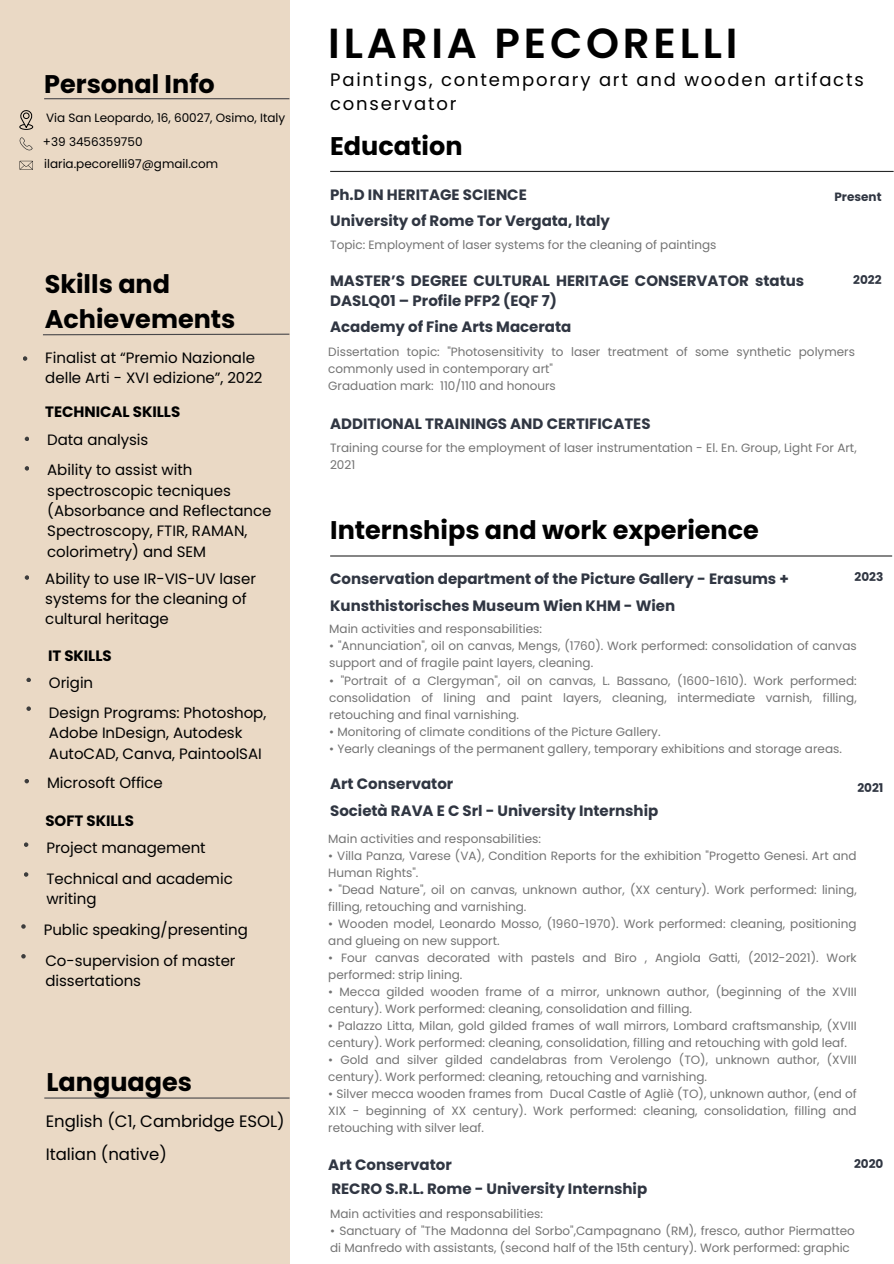
<style>
.page{position:relative;width:894px;height:1264px;background:#fff}
.page>*{position:absolute;margin:0;border:0;box-sizing:border-box;transform-origin:0 0}
.t1{font:600 42px "Poppins";letter-spacing:.09em;color:#000}
.t2{font:700 25.5px/34.8px "Poppins";color:#000}
.t3{font:18px/24.8px "Poppins";letter-spacing:.1em;color:#000}
.t4{font:16.5px "Poppins";letter-spacing:-.005em;color:#000}
.t5{font:15px/20.2px "Poppins";letter-spacing:-.005em;color:#000}
.t6{font:700 15px/20.2px "Poppins";color:#303642}
.t7{font:700 15px "Poppins";letter-spacing:-.005em;color:#000}
.t8{font:12px/17px "Poppins";color:#737373}
.t9{font:12px "Poppins";color:#000}
.t10{font:700 12px "Poppins";color:#303642}
</style>
<div class="page">
<div style="left:0;top:0;width:289px;height:1263px;background:#ead9c5"></div>
<hr style="left:330px;top:555px;width:561px;height:1px;background:#272828">
<hr style="left:330px;top:171px;width:563px;height:1px;background:#272828">
<svg style="left:23px;top:356px;width:4px;height:5px"></svg>
<svg style="left:25px;top:436px;width:4px;height:5px"></svg>
<svg style="left:25px;top:466px;width:4px;height:4px"></svg>
<svg style="left:25px;top:779px;width:4px;height:4px"></svg>
<svg style="left:26px;top:677px;width:5px;height:5px"></svg>
<svg style="left:26px;top:706px;width:5px;height:5px"></svg>
<svg style="left:43px;top:333px;width:247px;height:3px"></svg>
<hr style="left:44px;top:98px;width:245px;height:1px;background:#48474a">
<hr style="left:44px;top:1097px;width:245px;height:1px;background:#48474a">
<svg style="left:19px;top:110px;width:14px;height:20px"></svg>
<svg style="left:20px;top:137px;width:13px;height:13px"></svg>
<svg style="left:19px;top:161px;width:14px;height:9px"></svg>
<svg style="left:24px;top:842px;width:4px;height:5px"></svg>
<svg style="left:24px;top:872px;width:4px;height:4px"></svg>
<svg style="left:21px;top:924px;width:5px;height:4px"></svg>
<svg style="left:21px;top:954px;width:5px;height:4px"></svg>
<svg style="left:25px;top:575px;width:4px;height:5px"></svg>
<p class="t2" style="left:44px;top:66px;width:172px">Personal Info</p>
<p class="t9" style="left:46px;top:110px;width:240px">Via San Leopardo, 16, 60027, Osimo, Italy</p>
<h2 class="t9" style="left:43px;top:134px;width:101px">+39 3456359750</h2>
<p class="t9" style="left:44px;top:155px;width:175px">ilaria.pecorelli97@gmail.com</p>
<h5 class="t2" style="left:45px;top:267px;width:192px">Skills and<br>Achievements</h5>
<p class="t5" style="left:45px;top:347px;width:219px">Finalist at “Premio Nazionale delle Arti - XVI edizione”, 2022</p>
<p class="t7" style="left:45px;top:401px;width:136px">TECHNICAL SKILLS</p>
<p class="t5" style="left:47px;top:429px;width:103px">Data analysis</p>
<h5 class="t5" style="left:47px;top:460px;width:226px">Ability to assist with spectroscopic tecniques (Absorbance and Reflectance<br>Spectroscopy, FTIR, RAMAN, colorimetry) and SEM</h5>
<p class="t5" style="left:45px;top:568px;width:212px">Ability to use IR-VIS-UV laser systems for the cleaning of cultural heritage</p>
<h5 class="t7" style="left:48px;top:645px;width:65px">IT SKILLS</h5>
<h5 class="t5" style="left:49px;top:673px;width:46px">Origin</h5>
<h5 class="t5" style="left:49px;top:702px;width:219px">Design Programs: Photoshop,<br>Adobe InDesign, Autodesk<br>AutoCAD, Canva, PaintoolSAI</h5>
<p class="t5" style="left:47px;top:772px;width:117px">Microsoft Office</p>
<p class="t7" style="left:45px;top:810px;width:90px">SOFT SKILLS</p>
<p class="t5" style="left:46px;top:837px;width:161px">Project management</p>
<p class="t5" style="left:46px;top:868px;width:188px">Technical and academic writing</p>
<p class="t5" style="left:44px;top:919px;width:206px">Public speaking/presenting</p>
<p class="t5" style="left:45px;top:950px;width:191px">Co-supervision of master dissertations</p>
<h4 class="t2" style="left:46px;top:1064px;width:147px">Languages</h4>
<p class="t4" style="left:46px;top:1109px;width:240px">English (C1, Cambridge ESOL)</p>
<p class="t4" style="left:46px;top:1142px;width:122px">Italian (native)</p>
<p class="t1" style="left:328px;top:14px;width:410px">ILARIA PECORELLI</p>
<h3 class="t3" style="left:330px;top:67px;width:535px">Paintings, contemporary art and wooden artifacts conservator</h3>
<h2 class="t2" style="left:330px;top:129px;width:134px">Education</h2>
<p class="t6" style="left:330px;top:185px;width:198px">Ph.D IN HERITAGE SCIENCE</p>
<h6 class="t8" style="left:330px;top:236px;width:388px">Topic: Employment of laser systems for the cleaning of paintings</h6>
<p class="t6" style="left:330px;top:211px;width:281px">University of Rome Tor Vergata, Italy</p>
<p class="t10" style="left:834px;top:188px;width:49px">Present</p>
<h4 class="t10" style="left:852px;top:271px;width:30px">2022</h4>
<h6 class="t6" style="left:330px;top:270px;width:475px">MASTER’S DEGREE CULTURAL HERITAGE CONSERVATOR status<br>DASLQ01 – Profile PFP2 (EQF 7)</h6>
<h6 class="t8" style="left:328px;top:343px;width:528px">Dissertation topic: "Photosensitivity to laser treatment of some synthetic polymers commonly used in contemporary art"</h6>
<h4 class="t8" style="left:328px;top:377px;width:229px">Graduation mark: 110/110 and honours</h4>
<h6 class="t6" style="left:330px;top:317px;width:242px">Academy of Fine Arts Macerata</h6>
<p class="t6" style="left:330px;top:413px;width:322px">ADDITIONAL TRAININGS AND CERTIFICATES</p>
<h2 class="t8" style="left:330px;top:439px;width:528px">Training course for the employment of laser instrumentation - El. En. Group, Light For Art,<br>2021</h2>
<h6 class="t2" style="left:330px;top:512px;width:430px">Internships and work experience</h6>
<p class="t6" style="left:330px;top:569px;width:460px">Conservation department of the Picture Gallery - Erasums +</p>
<h5 class="t10" style="left:854px;top:568px;width:30px">2023</h5>
<p class="t8" style="left:329px;top:620px;width:214px">Main activities and responsabilities:</p>
<h5 class="t8" style="left:329px;top:637px;width:529px">• "Annunciation", oil on canvas, Mengs, (1760). Work performed: consolidation of canvas support and of fragile paint layers, cleaning.</h5>
<p class="t8" style="left:329px;top:671px;width:529px;text-align:justify">• "Portrait of a Clergyman", oil on canvas, L. Bassano, (1600-1610). Work performed: consolidation of lining and paint layers, cleaning, intermediate varnish, filling, retouching and final varnishing.</p>
<p class="t8" style="left:329px;top:722px;width:333px">• Monitoring of climate conditions of the Picture Gallery.</p>
<p class="t8" style="left:329px;top:739px;width:514px">• Yearly cleanings of the permanent gallery, temporary exhibitions and storage areas.</p>
<h6 class="t6" style="left:330px;top:595px;width:346px">Kunsthistorisches Museum Wien KHM - Wien</h6>
<p class="t6" style="left:330px;top:774px;width:125px">Art Conservator</p>
<p class="t6" style="left:330px;top:800px;width:329px">Società RAVA E C Srl - University Internship</p>
<h6 class="t10" style="left:857px;top:779px;width:28px">2021</h6>
<h4 class="t8" style="left:328px;top:830px;width:214px">Main activities and responsabilities:</h4>
<h6 class="t8" style="left:328px;top:847px;width:529px">• Villa Panza, Varese (VA), Condition Reports for the exhibition "Progetto Genesi. Art and<br>Human Rights".</h6>
<h6 class="t8" style="left:328px;top:881px;width:529px">• "Dead Nature", oil on canvas, unknown author, (XX century). Work performed: lining, filling, retouching and varnishing.</h6>
<h6 class="t8" style="left:328px;top:915px;width:529px">• Wooden model, Leonardo Mosso, (1960-1970). Work performed: cleaning, positioning and glueing on new support.</h6>
<h6 class="t8" style="left:328px;top:949px;width:529px">• Four canvas decorated with pastels and Biro , Angiola Gatti, (2012-2021). Work performed: strip lining.</h6>
<h2 class="t8" style="left:328px;top:983px;width:529px">• Mecca gilded wooden frame of a mirror, unknown author, (beginning of the XVIII century). Work performed: cleaning, consolidation and filling.</h2>
<h3 class="t8" style="left:328px;top:1017px;width:529px">• Palazzo Litta, Milan, gold gilded frames of wall mirrors, Lombard craftsmanship, (XVIII century). Work performed: cleaning, consolidation, filling and retouching with gold leaf.</h3>
<h3 class="t8" style="left:328px;top:1051px;width:529px">• Gold and silver gilded candelabras from Verolengo (TO), unknown author, (XVIII century). Work performed: cleaning, retouching and varnishing.</h3>
<p class="t8" style="left:328px;top:1085px;width:529px;text-align:justify">• Silver mecca wooden frames from Ducal Castle of Agliè (TO), unknown author, (end of XIX - beginning of XX century). Work performed: cleaning, consolidation, filling and retouching with silver leaf.</p>
<h5 class="t10" style="left:853px;top:1155px;width:31px">2020</h5>
<p class="t6" style="left:328px;top:1154px;width:125px">Art Conservator</p>
<p class="t8" style="left:330px;top:1204px;width:214px">Main activities and responsabilities:</p>
<h2 class="t8" style="left:330px;top:1221px;width:526px">• Sanctuary of "The Madonna del Sorbo",Campagnano (RM), fresco, author Piermatteo di Manfredo with assistants, (second half of the 15th century). Work performed: graphic</h2>
<p class="t6" style="left:331px;top:1178px;width:317px">RECRO S.R.L. Rome - University Internship</p>
</div>
